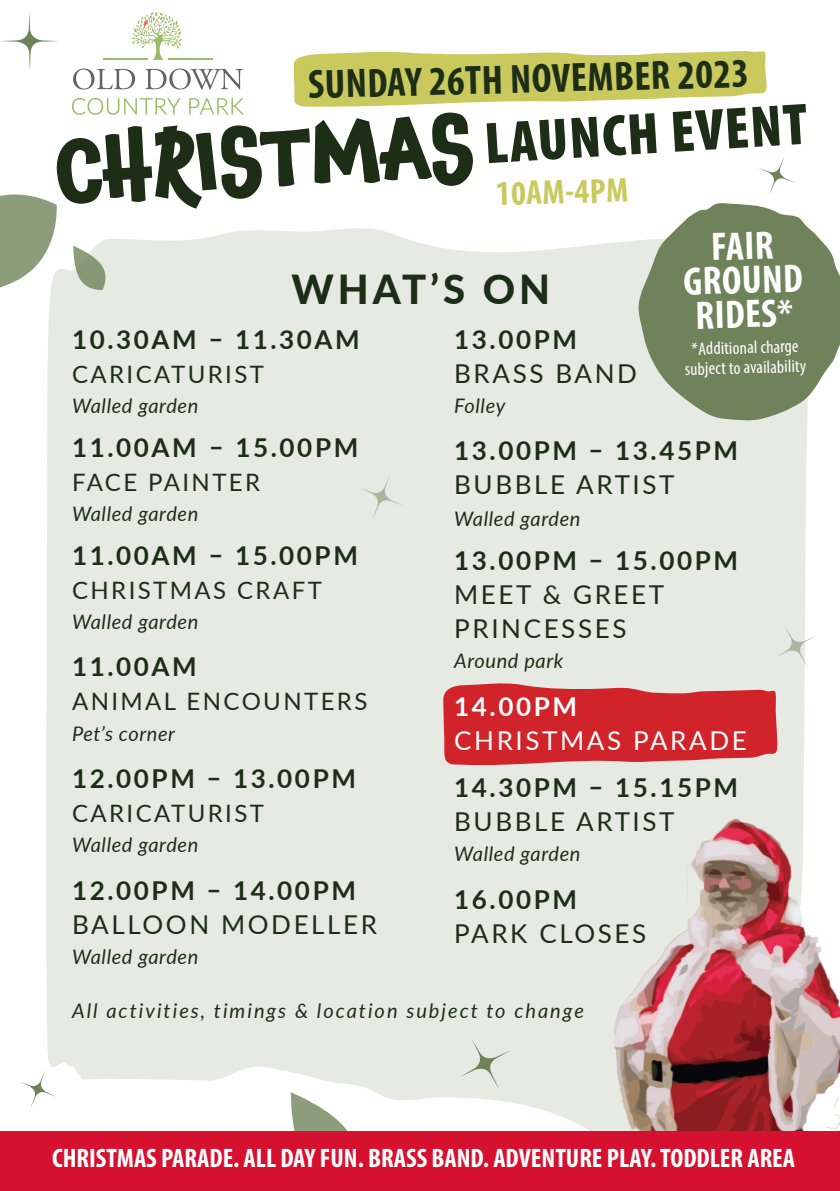
<style>
.page{position:relative;width:840px;height:1191px;background:#fff}
.page>*{position:absolute;margin:0;border:0;box-sizing:border-box;transform-origin:0 0}
.t1{font:700 condensed 41px "Myriad Pro";color:#1d2e16}
.t2{font:700 condensed 40px "Myriad Pro";color:#fff}
.t3{font:800 40px "Lato";letter-spacing:.1em;color:#1d2e16}
.t4{font:700 condensed 34.8px "Myriad Pro";color:#c9c95e}
.t5{font:700 condensed 26.8px "Myriad Pro";color:#fff}
.t6{font:700 26px "Lato";letter-spacing:.1em;color:#1d2e16}
.t7{font:26px/34px "Lato";letter-spacing:.1em;color:#1d2e16}
.t8{font:26px "Lato";letter-spacing:.1em;color:#fff}
.t9{font:700 26px "Lato";letter-spacing:.1em;color:#fff}
.t10{font:24px "Lato";letter-spacing:.1em;color:#1d2e16}
.t11{font:italic 20px "Lato";letter-spacing:.03em;color:#1d2e16}
.t12{font:italic 20px "Lato";letter-spacing:.1em;color:#1d2e16}
.t13{font:condensed 18px "Myriad Pro";color:#fff}
</style>
<div class="page">
<svg style="left:72px;top:98px;width:109px;height:15px"></svg>
<svg style="left:189px;top:98px;width:55px;height:15px"></svg>
<svg style="left:73px;top:68px;width:62px;height:22px"></svg>
<svg style="left:145px;top:68px;width:98px;height:22px"></svg>
<hr style="left:103px;top:59px;width:45px;height:1px;background:#9cbb67">
<hr style="left:168px;top:59px;width:45px;height:1px;background:#9cbb67">
<svg style="left:131px;top:12px;width:51px;height:48px"></svg>
<div style="left:46px;top:228px;width:761px;height:881px;background:#e6eae3"></div>
<svg style="left:56px;top:113px;width:236px;height:96px"></svg>
<img style="left:538px;top:770px;width:301px;height:361px">
<svg style="left:459px;top:1037px;width:51px;height:52px;background:#dbe1d7"></svg>
<svg style="left:358px;top:474px;width:45px;height:45px;background:#e1e5dd"></svg>
<svg style="left:773px;top:625px;width:43px;height:42px"></svg>
<svg style="left:1px;top:13px;width:57px;height:57px"></svg>
<svg style="left:292px;top:51px;width:513px;height:143px"></svg>
<svg style="left:19px;top:1070px;width:38px;height:38px"></svg>
<svg style="left:0;top:190px;width:61px;height:111px"></svg>
<svg style="left:290px;top:1092px;width:69px;height:39px"></svg>
<svg style="left:73px;top:246px;width:35px;height:45px;background:#b2bda8"></svg>
<svg style="left:637px;top:203px;width:202px;height:219px;background:#8b9c7b"></svg>
<div style="left:0;top:1131px;width:839px;height:60px;background:#d6112f"></div>
<svg style="left:443px;top:681px;width:334px;height:86px;background:#d44348"></svg>
<p class="t1" style="left:307px;top:61px;width:442px;rotate:-2deg">SUNDAY 26TH NOVEMBER 2023</p>
<p class="t4" style="left:495px;top:172px;width:134px;rotate:-2deg">10AM-4PM</p>
<p class="t2" style="left:710px;top:222px;width:64px;rotate:-1deg">FAIR</p>
<p class="t2" style="left:683px;top:256px;width:121px;rotate:-1deg">GROUND</p>
<p class="t2" style="left:694px;top:290px;width:99px;rotate:-1deg">RIDES*</p>
<p class="t13" style="left:690px;top:338px;width:109px;rotate:-2deg">*Additional charge</p>
<p class="t13" style="left:684px;top:359px;width:123px;rotate:-2deg">subject to availability</p>
<p class="t3" style="left:291px;top:260px;width:260px">WHAT’S ON</p>
<p class="t6" style="left:72px;top:320px;width:289px">10.30AM – 11.30AM</p>
<p class="t10" style="left:72px;top:357px;width:193px">CARICATURIST</p>
<p class="t11" style="left:72px;top:391px;width:128px">Walled garden</p>
<p class="t6" style="left:72px;top:428px;width:287px">11.00AM – 15.00PM</p>
<p class="t10" style="left:72px;top:465px;width:189px">FACE PAINTER</p>
<p class="t11" style="left:72px;top:499px;width:128px">Walled garden</p>
<p class="t6" style="left:72px;top:536px;width:287px">11.00AM – 15.00PM</p>
<p class="t10" style="left:72px;top:573px;width:251px">CHRISTMAS CRAFT</p>
<p class="t11" style="left:72px;top:607px;width:128px">Walled garden</p>
<p class="t6" style="left:72px;top:648px;width:126px">11.00AM</p>
<p class="t10" style="left:72px;top:684px;width:296px">ANIMAL ENCOUNTERS</p>
<p class="t11" style="left:72px;top:719px;width:104px">Pet’s corner</p>
<p class="t6" style="left:72px;top:759px;width:285px">12.00PM – 13.00PM</p>
<p class="t10" style="left:72px;top:796px;width:193px">CARICATURIST</p>
<p class="t11" style="left:72px;top:830px;width:128px">Walled garden</p>
<p class="t6" style="left:72px;top:871px;width:285px">12.00PM – 14.00PM</p>
<p class="t7" style="left:72px;top:906px;width:306px">BALLOON MODELLER</p>
<p class="t11" style="left:72px;top:942px;width:128px">Walled garden</p>
<p class="t6" style="left:454px;top:320px;width:124px">13.00PM</p>
<p class="t7" style="left:454px;top:355px;width:184px">BRASS BAND</p>
<p class="t11" style="left:454px;top:391px;width:53px">Folley</p>
<p class="t6" style="left:454px;top:432px;width:285px">13.00PM – 13.45PM</p>
<p class="t7" style="left:454px;top:467px;width:222px">BUBBLE ARTIST</p>
<p class="t11" style="left:454px;top:505px;width:128px">Walled garden</p>
<p class="t6" style="left:454px;top:542px;width:285px">13.00PM – 15.00PM</p>
<p class="t7" style="left:454px;top:577px;width:211px">MEET &amp; GREET<br>PRINCESSES</p>
<p class="t11" style="left:454px;top:647px;width:111px">Around park</p>
<p class="t9" style="left:454px;top:687px;width:124px">14.00PM</p>
<p class="t8" style="left:454px;top:722px;width:294px">CHRISTMAS PARADE</p>
<p class="t6" style="left:454px;top:768px;width:285px">14.30PM – 15.15PM</p>
<p class="t7" style="left:454px;top:803px;width:222px">BUBBLE ARTIST</p>
<p class="t11" style="left:454px;top:839px;width:128px">Walled garden</p>
<p class="t6" style="left:454px;top:880px;width:124px">16.00PM</p>
<p class="t7" style="left:454px;top:915px;width:193px">PARK CLOSES</p>
<p class="t12" style="left:72px;top:996px;width:513px">All activities, timings &amp; location subject to change</p>
<p class="t5" style="left:52px;top:1141px;width:744px">CHRISTMAS PARADE. ALL DAY FUN. BRASS BAND. ADVENTURE PLAY. TODDLER AREA</p>
</div>
